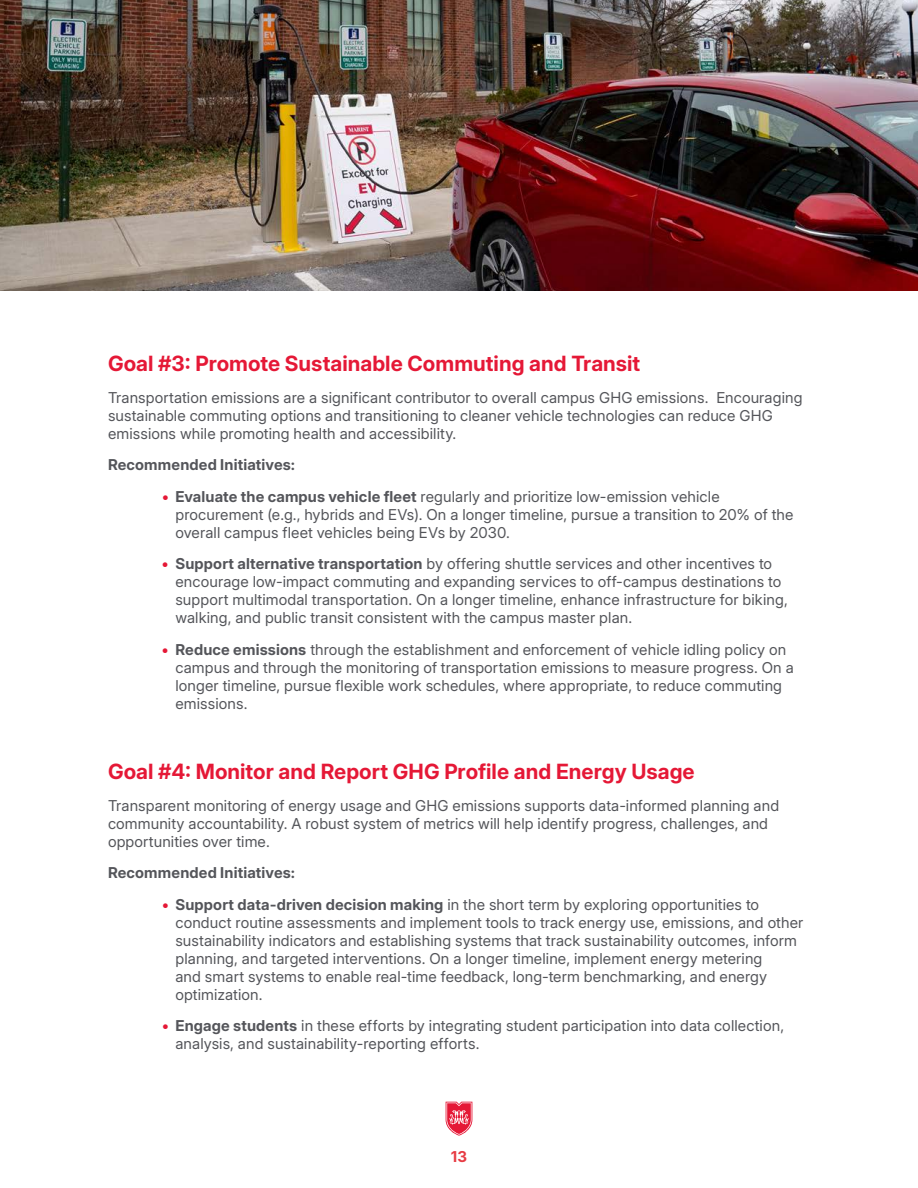
<style>
.page{position:relative;width:918px;height:1188px;background:#fff}
.page>*{position:absolute;margin:0;border:0;box-sizing:border-box;transform-origin:0 0}
.Sub_Chapter{font:700 21px "Inter 24 pt";color:#e51836}
.List_Paragraph{font:15px/18px "Inter 24 pt";letter-spacing:.005em;color:#54555a}
.Body_Text{font:15px/18px "Inter 24 pt";letter-spacing:.005em;color:#54555a}
.Heading_1{font:700 15px "Inter 24 pt";letter-spacing:.01em;color:#54555a}
.t1{font:15px "Inter";color:#e73b43}
.s1{font-weight:700;color:#e51836}
.s2{font-weight:700}
</style>
<div class="page">
<svg style="left:445px;top:1101px;width:28px;height:35px"></svg>
<img style="left:0;top:0;width:918px;height:291px">
<p class="Sub_Chapter" style="left:108px;top:348px;width:534px">Goal #3: Promote Sustainable Commuting and Transit</p>
<p class="Body_Text" style="left:108px;top:388px;width:696px">Transportation emissions are a significant contributor to overall campus GHG emissions. Encouraging sustainable commuting options and transitioning to cleaner vehicle technologies can reduce GHG emissions while promoting health and accessibility.</p>
<p class="Heading_1" style="left:108px;top:454px;width:189px">Recommended Initiatives:</p>
<p class="List_Paragraph" style="left:175px;top:487px;width:620px;text-indent:-13px"><span class="s1">•</span> <span class="s2">Evaluate the campus vehicle fleet</span> regularly and prioritize low-emission vehicle procurement (e.g., hybrids and EVs). On a longer timeline, pursue a transition to 20% of the overall campus fleet vehicles being EVs by 2030.</p>
<p class="List_Paragraph" style="left:175px;top:554px;width:614px;text-indent:-13px"><span class="s1">•</span> <span class="s2">Support alternative transportation</span> by offering shuttle services and other incentives to encourage low-impact commuting and expanding services to off-campus destinations to support multimodal transportation. On a longer timeline, enhance infrastructure for biking, walking, and public transit consistent with the campus master plan.</p>
<p class="List_Paragraph" style="left:175px;top:640px;width:620px;text-indent:-13px"><span class="s1">•</span> <span class="s2">Reduce emissions</span> through the establishment and enforcement of vehicle idling policy on campus and through the monitoring of transportation emissions to measure progress. On a longer timeline, pursue flexible work schedules, where appropriate, to reduce commuting emissions.</p>
<p class="Sub_Chapter" style="left:108px;top:756px;width:588px">Goal #4: Monitor and Report GHG Profile and Energy Usage</p>
<p class="List_Paragraph" style="left:108px;top:796px;width:673px">Transparent monitoring of energy usage and GHG emissions supports data-informed planning and community accountability. A robust system of metrics will help identify progress, challenges, and opportunities over time.</p>
<p class="Heading_1" style="left:108px;top:861px;width:189px">Recommended Initiatives:</p>
<p class="List_Paragraph" style="left:175px;top:895px;width:629px;text-indent:-13px"><span class="s1">•</span> <span class="s2">Support data-driven decision making</span> in the short term by exploring opportunities to conduct routine assessments and implement tools to track energy use, emissions, and other sustainability indicators and establishing systems that track sustainability outcomes, inform planning, and targeted interventions. On a longer timeline, implement energy metering<br>and smart systems to enable real-time feedback, long-term benchmarking, and energy optimization.</p>
<p class="List_Paragraph" style="left:175px;top:1016px;width:610px;text-indent:-13px"><span class="s1">•</span> <span class="s2">Engage students</span> in these efforts by integrating student participation into data collection, analysis, and sustainability-reporting efforts.</p>
<p class="t1" style="left:451px;top:1145px;width:18px">13</p>
</div>
